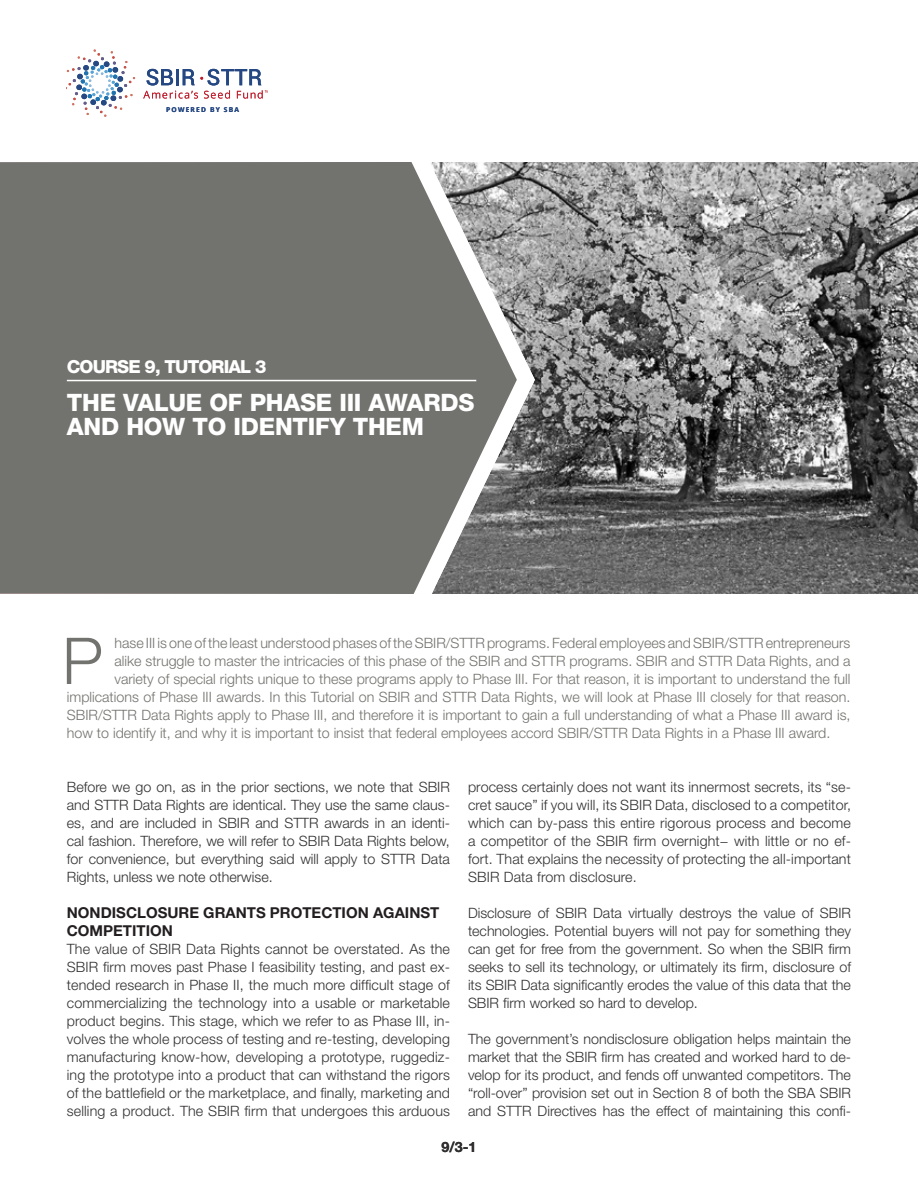
<style>
.page{position:relative;width:918px;height:1188px;background:#fff}
.page>*{position:absolute;margin:0;border:0;box-sizing:border-box;transform-origin:0 0}
.Dropcap_Course_3{font:300 64.65px "Helvetica Neue";color:#72726e}
.h_1_0{font:800 24px/24px "Helvetica Neue";letter-spacing:-.01em;color:#fff}
.Tutorial{font:800 18px "Helvetica Neue";letter-spacing:-.05em;color:#fff}
.h_1_1{font:700 15px/18px "Helvetica Neue";color:#231f20}
.t1{font:300 14.25px/18px "Helvetica Neue";color:#312f30;text-align:justify}
.Dropcap_Course_3-2{font:300 14.25px "Helvetica Neue";color:#72726e}
.t2{font:700 14.25px "Helvetica Neue";color:#312f30}
.t3{font:700 6.6px "Open Sans";letter-spacing:.175em;color:#254883}
</style>
<div class="page">
<img style="left:535px;top:162px;width:383px;height:432px">
<svg style="left:517px;top:162px;width:18px;height:432px;background:#8d8d8d"></svg>
<svg style="left:0;top:162px;width:517px;height:432px;background:#787874"></svg>
<svg style="left:67px;top:50px;width:68px;height:67px"></svg>
<svg style="left:143px;top:69px;width:125px;height:30px"></svg>
<hr style="left:67px;top:380px;width:409px;height:1px;background:#fff">
<p class="t3" style="left:166px;top:105px;width:74px">POWERED BY SBA</p>
<p class="Tutorial" style="left:67px;top:356px;width:201px">COURSE 9, TUTORIAL 3</p>
<p class="h_1_0" style="left:67px;top:390px;width:409px">THE VALUE OF PHASE III AWARDS<br>AND HOW TO IDENTIFY THEM</p>
<p class="Dropcap_Course_3" style="left:62px;top:621px;width:42px">P</p>
<p class="Dropcap_Course_3-2" style="left:114px;top:634px;width:738px">hase III is one of the least understood phases of the SBIR/STTR programs. Federal employees and SBIR/STTR entrepreneurs</p>
<p class="Dropcap_Course_3-2" style="left:114px;top:652px;width:738px">alike struggle to master the intricacies of this phase of the SBIR and STTR programs. SBIR and STTR Data Rights, and a</p>
<p class="Dropcap_Course_3-2" style="left:114px;top:670px;width:738px">variety of special rights unique to these programs apply to Phase III. For that reason, it is important to understand the full</p>
<p class="Dropcap_Course_3-2" style="left:67px;top:688px;width:785px">implications of Phase III awards. In this Tutorial on SBIR and STTR Data Rights, we will look at Phase III closely for that reason.</p>
<p class="Dropcap_Course_3-2" style="left:67px;top:706px;width:785px">SBIR/STTR Data Rights apply to Phase III, and therefore it is important to gain a full understanding of what a Phase III award is,</p>
<p class="Dropcap_Course_3-2" style="left:67px;top:724px;width:765px">how to identify it, and why it is important to insist that federal employees accord SBIR/STTR Data Rights in a Phase III award.</p>
<p class="t1" style="left:67px;top:778px;width:385px">Before we go on, as in the prior sections, we note that SBIR and STTR Data Rights are identical. They use the same claus&shy;es, and are included in SBIR and STTR awards in an identi&shy;cal fashion. Therefore, we will refer to SBIR Data Rights below, for convenience, but everything said will apply to STTR Data Rights, unless we note otherwise.</p>
<p class="h_1_1" style="left:67px;top:903px;width:374px">NONDISCLOSURE GRANTS PROTECTION AGAINST<br>COMPETITION</p>
<p class="t1" style="left:67px;top:940px;width:385px">The value of SBIR Data Rights cannot be overstated. As the SBIR firm moves past Phase I feasibility testing, and past ex&shy;tended research in Phase II, the much more difficult stage of commercializing the technology into a usable or marketable product begins. This stage, which we refer to as Phase III, in&shy;volves the whole process of testing and re-testing, developing manufacturing know-how, developing a prototype, ruggediz&shy;ing the prototype into a product that can withstand the rigors of the battlefield or the marketplace, and finally, marketing and selling a product. The SBIR firm that undergoes this arduous</p>
<p class="t1" style="left:468px;top:778px;width:385px">process certainly does not want its innermost secrets, its “se&shy;cret sauce” if you will, its SBIR Data, disclosed to a competitor, which can by-pass this entire rigorous process and become a competitor of the SBIR firm overnight− with little or no ef&shy;fort. That explains the necessity of protecting the all-important SBIR Data from disclosure.</p>
<p class="t1" style="left:468px;top:904px;width:385px">Disclosure of SBIR Data virtually destroys the value of SBIR technologies. Potential buyers will not pay for something they can get for free from the government. So when the SBIR firm seeks to sell its technology, or ultimately its firm, disclosure of its SBIR Data significantly erodes the value of this data that the SBIR firm worked so hard to develop.</p>
<p class="t1" style="left:468px;top:1030px;width:385px">The government’s nondisclosure obligation helps maintain the market that the SBIR firm has created and worked hard to de&shy;velop for its product, and fends off unwanted competitors. The “roll-over” provision set out in Section 8 of both the SBA SBIR and STTR Directives has the effect of maintaining this confi-</p>
<p class="t2" style="left:442px;top:1138px;width:36px">9/3-1</p>
</div>
